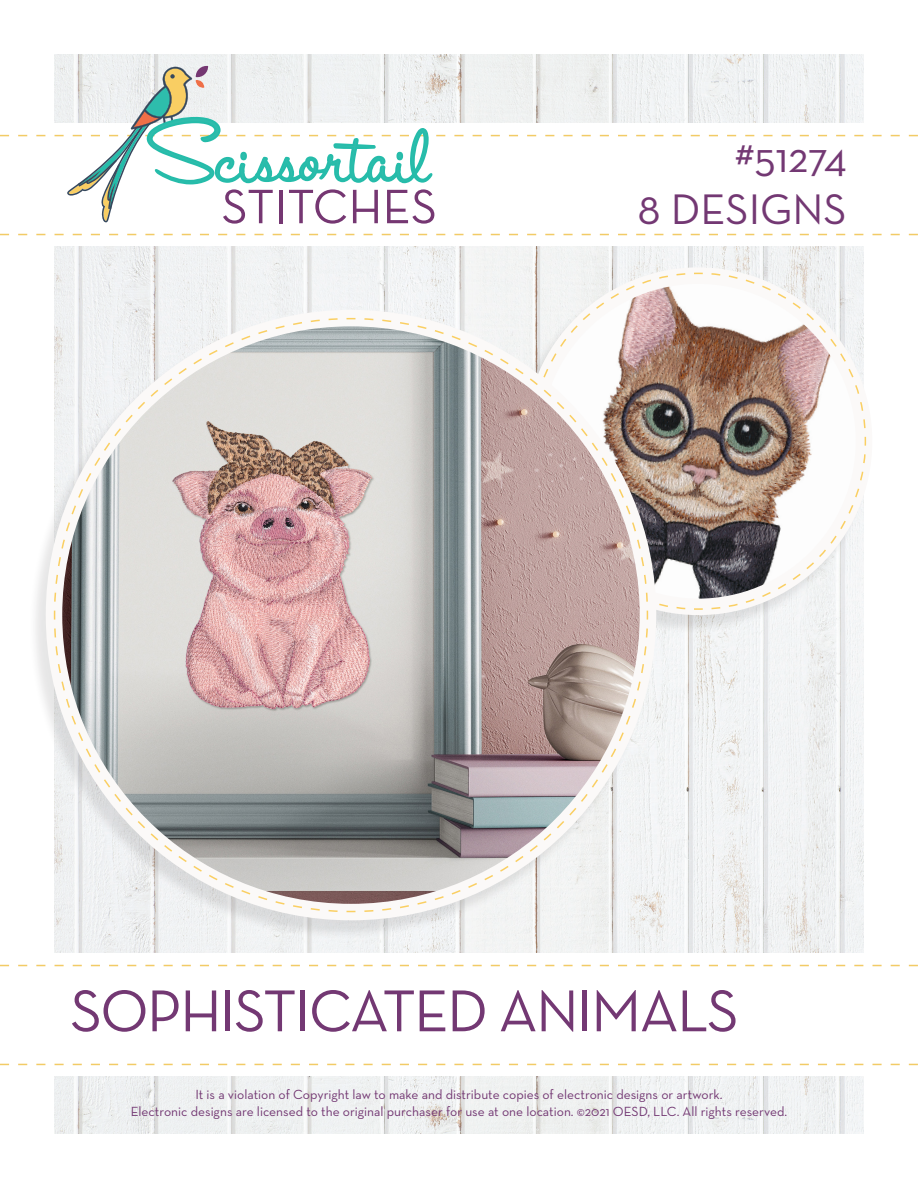
<style>
.page{position:relative;width:918px;height:1188px;background:#fff}
.page>*{position:absolute;margin:0;border:0;box-sizing:border-box;transform-origin:0 0}
.t1{font:60px "Neutra Text";letter-spacing:-.03em;color:#733873}
.t2{font:43.5px "Neutra Text";color:#733873}
.t3{font:13.5px "Neutra Text";color:#733873}
</style>
<div class="page">
<img style="left:54px;top:54px;width:810px;height:1080px">
<div style="left:0;top:123px;width:918px;height:122px;background:#fff"></div>
<div style="left:0;top:953px;width:918px;height:122px;background:#fff"></div>
<svg style="left:0;top:234px;width:918px;height:1px"></svg>
<svg style="left:0;top:965px;width:918px;height:1px"></svg>
<svg style="left:0;top:1064px;width:918px;height:1px"></svg>
<svg style="left:0;top:66px;width:918px;height:158px"></svg>
<svg style="left:498px;top:245px;width:366px;height:378px"></svg>
<img style="left:530px;top:272px;width:337px;height:339px">
<div style="left:28px;top:313px;width:627px;height:627px;background:#231f20;opacity:.11"></div>
<img style="left:53px;top:317px;width:596px;height:596px">
<p class="t2" style="left:735px;top:130px;width:113px">#51274</p>
<p class="t2" style="left:638px;top:183px;width:210px">8 DESIGNS</p>
<p class="t1" style="left:70px;top:975px;width:670px">SOPHISTICATED ANIMALS</p>
<p class="t3" style="left:195px;top:1087px;width:529px">It is a violation of Copyright law to make and distribute copies of electronic designs or artwork.</p>
<p class="t3" style="left:131px;top:1103px;width:658px">Electronic designs are licensed to the original purchaser for use at one location. ©2021 OESD, LLC. All rights reserved.</p>
</div>
